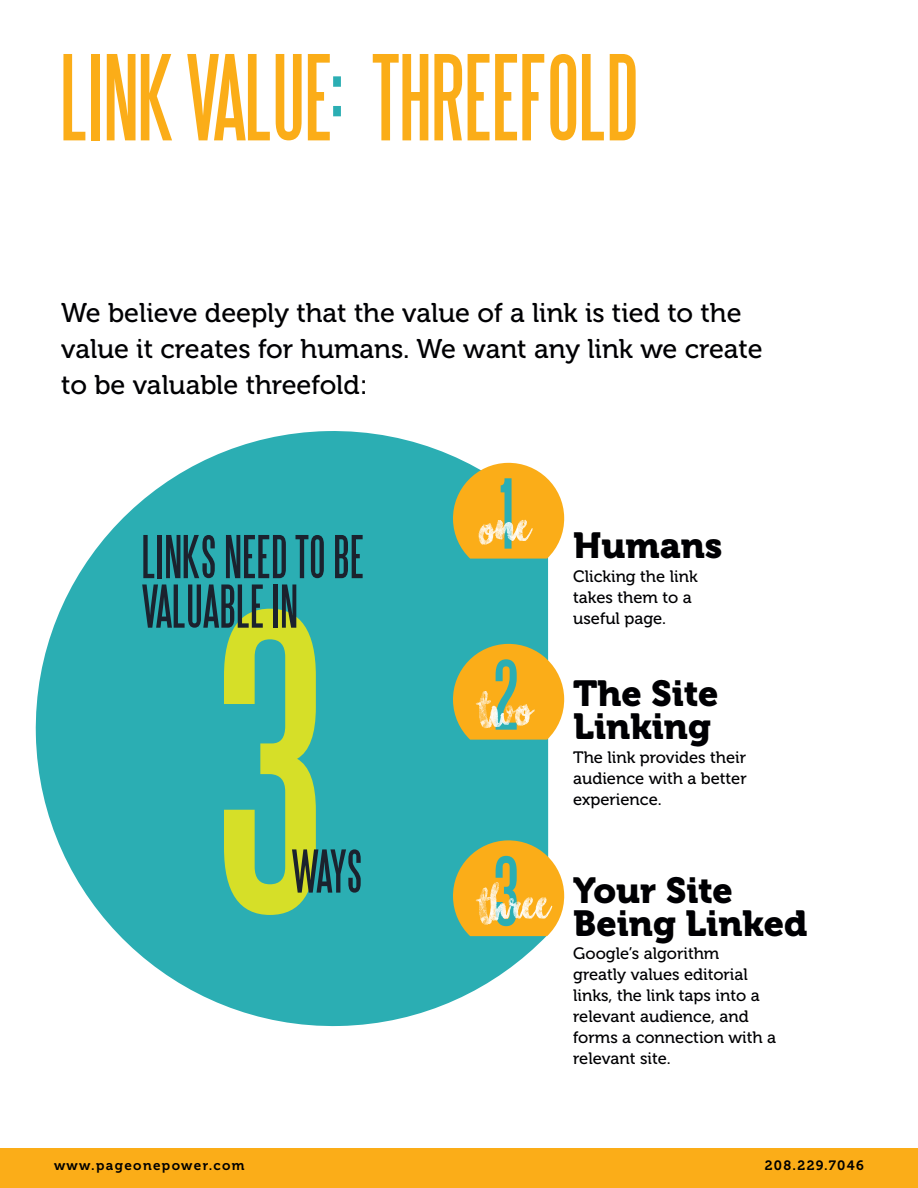
<style>
.page{position:relative;width:918px;height:1188px;background:#fff}
.page>*{position:absolute;margin:0;border:0;box-sizing:border-box;transform-origin:0 0}
.t1{font:382.8px "Steel Tongs";color:#d6df28}
.t2{font:108px "Steel Tongs";color:#fbad18}
.t3{font:108px "Steel Tongs";color:#2baeb3}
.t4{font:54px/49.5px "Steel Tongs";letter-spacing:.01em;color:#1b222e}
.t5{font:52.8px "Chasing Embers";color:#fff}
.t6{font:36px/33px "Museo 900";color:#000003}
.t7{font:27px/36px "Museo 500";color:#000003}
.t8{font:16.5px/21px "Museo 500";color:#000003}
.t9{font:13.5px "Museo 700";letter-spacing:.1em;color:#000}
.s1{font-family:"Steel Tongs";font-size:87.9px;color:#2baeb3}
</style>
<div class="page">
<div style="left:0;top:1148px;width:918px;height:40px;background:#fbad18"></div>
<svg style="left:35px;top:431px;width:513px;height:596px;fill:#2baeb3"></svg>
<svg style="left:452px;top:462px;width:113px;height:97px;background:#eab53d"></svg>
<svg style="left:452px;top:643px;width:113px;height:97px;background:#e2b23a"></svg>
<svg style="left:452px;top:840px;width:113px;height:96px;background:#e4b239"></svg>
<h2 class="t2" style="left:61px;top:45px;width:579px">LINK VALUE THREEFOLD</h2>
<h2 class="t3" style="left:331px;top:21px;width:14px">:</h2>
<h3 class="t7" style="left:61px;top:296px;width:703px">We believe deeply that the value of a link is tied to the value it creates for humans. We want any link we create to be valuable threefold:</h3>
<h3 class="t4" style="left:142px;top:534px;width:223px">LINKS NEED TO BE<br>VALUABLE IN</h3>
<h1 class="t1" style="left:212px;top:575px;width:118px">3</h1>
<h3 class="t4" style="left:292px;top:848px;width:72px">WAYS</h3>
<h3 class="t5" style="left:479px;top:504px;width:53px">ONE<span class="s1">1</span></h3>
<h3 class="t5" style="left:479px;top:685px;width:55px">two<span class="s1">2</span></h3>
<h3 class="t5" style="left:479px;top:881px;width:72px">three<span class="s1">3</span></h3>
<h3 class="t6" style="left:573px;top:529px;width:151px">Humans</h3>
<p class="t8" style="left:573px;top:566px;width:126px">Clicking the link takes them to a useful page.</p>
<h3 class="t6" style="left:573px;top:677px;width:147px">The Site<br>Linking</h3>
<p class="t8" style="left:573px;top:747px;width:175px;text-align:justify">The link provides their audience with a better experience.</p>
<h3 class="t6" style="left:573px;top:874px;width:161px">Your Site</h3>
<h3 class="t6" style="left:573px;top:907px;width:236px">Being Linked</h3>
<p class="t8" style="left:573px;top:943px;width:204px">Google’s algorithm greatly values editorial links, the link taps into a relevant audience, and forms a connection with a relevant site.</p>
<p class="t9" style="left:54px;top:1158px;width:192px">www.pageonepower.com</p>
<p class="t9" style="left:765px;top:1158px;width:101px">208.229.7046</p>
</div>
